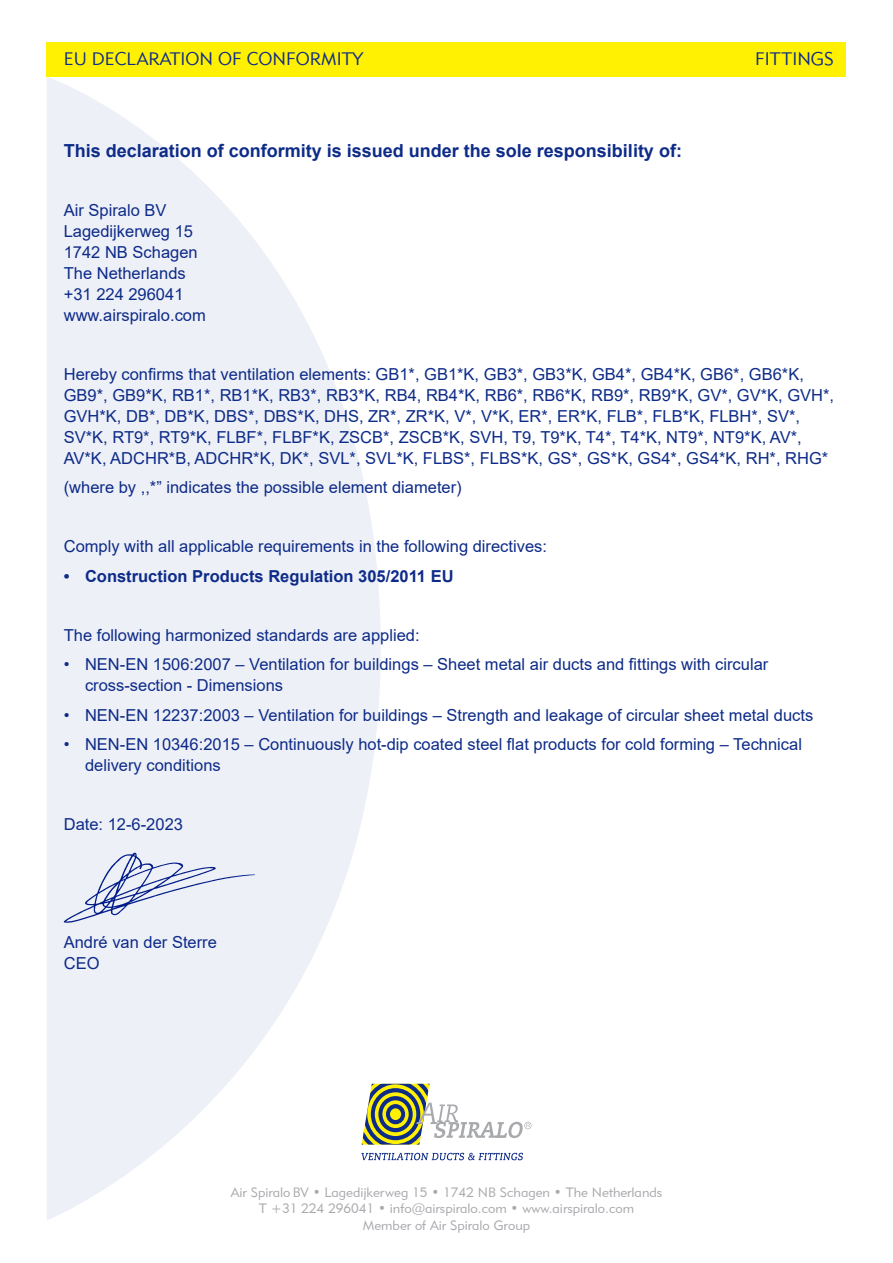
<style>
.page{position:relative;width:893px;height:1263px;background:#fff}
.page>*{position:absolute;margin:0;border:0;box-sizing:border-box;transform-origin:0 0}
.t1{font:700 18px "Arial";color:#0d2b88}
.t2{font:18px "Geometric 415 TL Light A";color:#0d2b88}
.t3{font:16.5px/21px "Arial";color:#0d2b88}
.t4{font:700 16.5px "Arial";color:#0d2b88}
.t5{font:13.5px "Geometric 415 BT Lite A";color:#a8a9ad}
</style>
<div class="page">
<svg style="left:47px;top:77px;width:334px;height:1143px;fill:#eef0f7"></svg>
<div style="left:47px;top:43px;width:799px;height:34px;background:#fff101"></div>
<svg style="left:362px;top:1084px;width:169px;height:60px"></svg>
<svg style="left:361px;top:1153px;width:162px;height:7px"></svg>
<svg style="left:64px;top:853px;width:191px;height:70px;background:#d7dcec"></svg>
<p class="t2" style="left:64px;top:47px;width:301px">EU DECLARATION OF CONFORMITY</p>
<p class="t2" style="left:755px;top:47px;width:80px">FITTINGS</p>
<p class="t1" style="left:64px;top:138px;width:620px">This declaration of conformity is issued under the sole responsibility of:</p>
<p class="t3" style="left:64px;top:199px;width:144px">Air Spiralo BV<br>Lagedijkerweg 15<br>1742 NB Schagen<br>The Netherlands +31 224 296041 www.airspiralo.com</p>
<p class="t3" style="left:64px;top:363px;width:772px">Hereby confirms that ventilation elements: GB1*, GB1*K, GB3*, GB3*K, GB4*, GB4*K, GB6*, GB6*K, GB9*, GB9*K, RB1*, RB1*K, RB3*, RB3*K, RB4, RB4*K, RB6*, RB6*K, RB9*, RB9*K, GV*, GV*K, GVH*, GVH*K, DB*, DB*K, DBS*, DBS*K, DHS, ZR*, ZR*K, V*, V*K, ER*, ER*K, FLB*, FLB*K, FLBH*, SV*, SV*K, RT9*, RT9*K, FLBF*, FLBF*K, ZSCB*, ZSCB*K, SVH, T9, T9*K, T4*, T4*K, NT9*, NT9*K, AV*, AV*K, ADCHR*B, ADCHR*K, DK*, SVL*, SVL*K, FLBS*, FLBS*K, GS*, GS*K, GS4*, GS4*K, RH*, RHG*</p>
<p class="t3" style="left:64px;top:477px;width:399px">(where by ,,*” indicates the possible element diameter)</p>
<p class="t3" style="left:64px;top:536px;width:485px">Comply with all applicable requirements in the following directives:</p>
<p class="t4" style="left:64px;top:564px;width:391px">• Construction Products Regulation 305/2011 EU</p>
<p class="t3" style="left:64px;top:624px;width:357px">The following harmonized standards are applied:</p>
<p class="t3" style="left:85px;top:654px;width:685px;text-indent:-21px">• NEN-EN 1506:2007 – Ventilation for buildings – Sheet metal air ducts and fittings with circular cross-section - Dimensions</p>
<p class="t3" style="left:64px;top:704px;width:751px">• NEN-EN 12237:2003 – Ventilation for buildings – Strength and leakage of circular sheet metal ducts</p>
<p class="t3" style="left:85px;top:734px;width:718px;text-indent:-21px">• NEN-EN 10346:2015 – Continuously hot-dip coated steel flat products for cold forming – Technical delivery conditions</p>
<p class="t3" style="left:64px;top:814px;width:121px">Date: 12-6-2023</p>
<p class="t3" style="left:64px;top:932px;width:155px">André van der Sterre<br>CEO</p>
<p class="t5" style="left:231px;top:1184px;width:433px">Air Spiralo BV • Lagedijkerweg 15 • 1742 NB Schagen • The Netherlands</p>
<p class="t5" style="left:259px;top:1200px;width:377px">T +31 224 296041 • info@airspiralo.com • www.airspiralo.com</p>
<p class="t5" style="left:363px;top:1217px;width:169px">Member of Air Spiralo Group</p>
</div>
